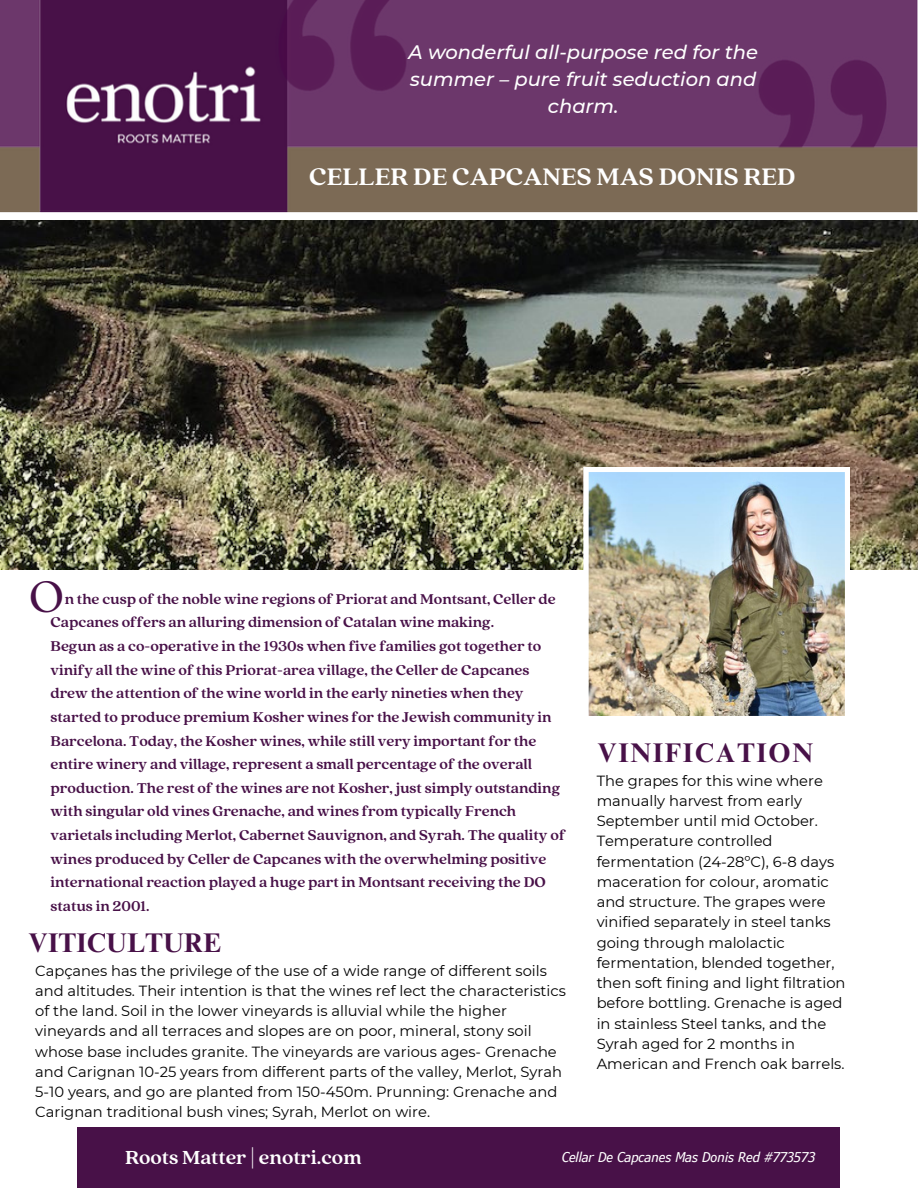
<style>
.page{position:relative;width:918px;height:1188px;background:#fff}
.page>*{position:absolute;margin:0;border:0;box-sizing:border-box;transform-origin:0 0}
.t1{font:48.75px "Quincy CF";color:#481148}
.t2{font:700 27px "Times NRMT Pro";letter-spacing:.06em;color:#481148}
.t3{font:700 27px "Times NRMT Pro";color:#481148}
.t4{font:700 26.55px "Quincy CF";color:#fff}
.t5{font:700 21px "Quincy CF";color:#fff}
.t6{font:italic 500 19.5px/27px "Montserrat";color:#fff;text-align:center}
.t7{font:700 15.75px/23.7px "Quincy CF";color:#481148}
.t8{font:14.7px/20.2px "Montserrat";color:#000}
.t9{font:italic condensed 13.5px "Verdana Pro";color:#fff}
</style>
<div class="page">
<img style="left:0;top:0;width:918px;height:213px">
<img style="left:0;top:221px;width:918px;height:348px">
<img style="left:583px;top:467px;width:267px;height:249px">
<div style="left:78px;top:1127px;width:762px;height:61px;background:#481148"></div>
<p class="t6" style="left:409px;top:38px;width:351px">A wonderful all-purpose red for the summer – pure fruit seduction and charm.</p>
<p class="t4" style="left:309px;top:159px;width:488px">CELLER DE CAPCANES MAS DONIS RED</p>
<p class="t1" style="left:30px;top:565px;width:36px">O</p>
<p class="t7" style="left:51px;top:586px;width:507px;text-indent:14px">n the cusp of the noble wine regions of Priorat and Montsant, Celler de<br>Capcanes offers an alluring dimension of Catalan wine making.</p>
<p class="t7" style="left:51px;top:633px;width:516px">Begun as a co-operative in the 1930s when five families got together to vinify all the wine of this Priorat-area village, the Celler de Capcanes drew the attention of the wine world in the early nineties when they started to produce premium Kosher wines for the Jewish community in Barcelona. Today, the Kosher wines, while still very important for the entire winery and village, represent a small percentage of the overall production. The rest of the wines are not Kosher, just simply outstanding with singular old vines Grenache, and wines from typically French varietals including Merlot, Cabernet Sauvignon, and Syrah. The quality of wines produced by Celler de Capcanes with the overwhelming positive international reaction played a huge part in Montsant receiving the DO status in 2001.</p>
<p class="t3" style="left:29px;top:933px;width:194px">VITICULTURE</p>
<p class="t8" style="left:35px;top:960px;width:532px">Capçanes has the privilege of the use of a wide range of different soils and altitudes. Their intention is that the wines ref lect the characteristics of the land. Soil in the lower vineyards is alluvial while the higher vineyards and all terraces and slopes are on poor, mineral, stony soil whose base includes granite. The vineyards are various ages- Grenache and Carignan 10-25 years from different parts of the valley, Merlot, Syrah 5-10 years, and go are planted from 150-450m. Prunning: Grenache and Carignan traditional bush vines; Syrah, Merlot on wire.</p>
<p class="t2" style="left:597px;top:742px;width:217px">VINIFICATION</p>
<p class="t8" style="left:597px;top:770px;width:250px">The grapes for this wine where manually harvest from early<br>September until mid October.<br>Temperature controlled fermentation (24-28ºC), 6-8 days maceration for colour, aromatic and structure. The grapes were vinified separately in steel tanks going through malolactic fermentation, blended together, then soft fining and light filtration before bottling. Grenache is aged in stainless Steel tanks, and the<br>Syrah aged for 2 months in<br>American and French oak barrels.</p>
<p class="t5" style="left:125px;top:1144px;width:238px">Roots Matter | enotri.com</p>
<p class="t9" style="left:562px;top:1149px;width:255px">Cellar De Capcanes Mas Donis Red #773573</p>
</div>
